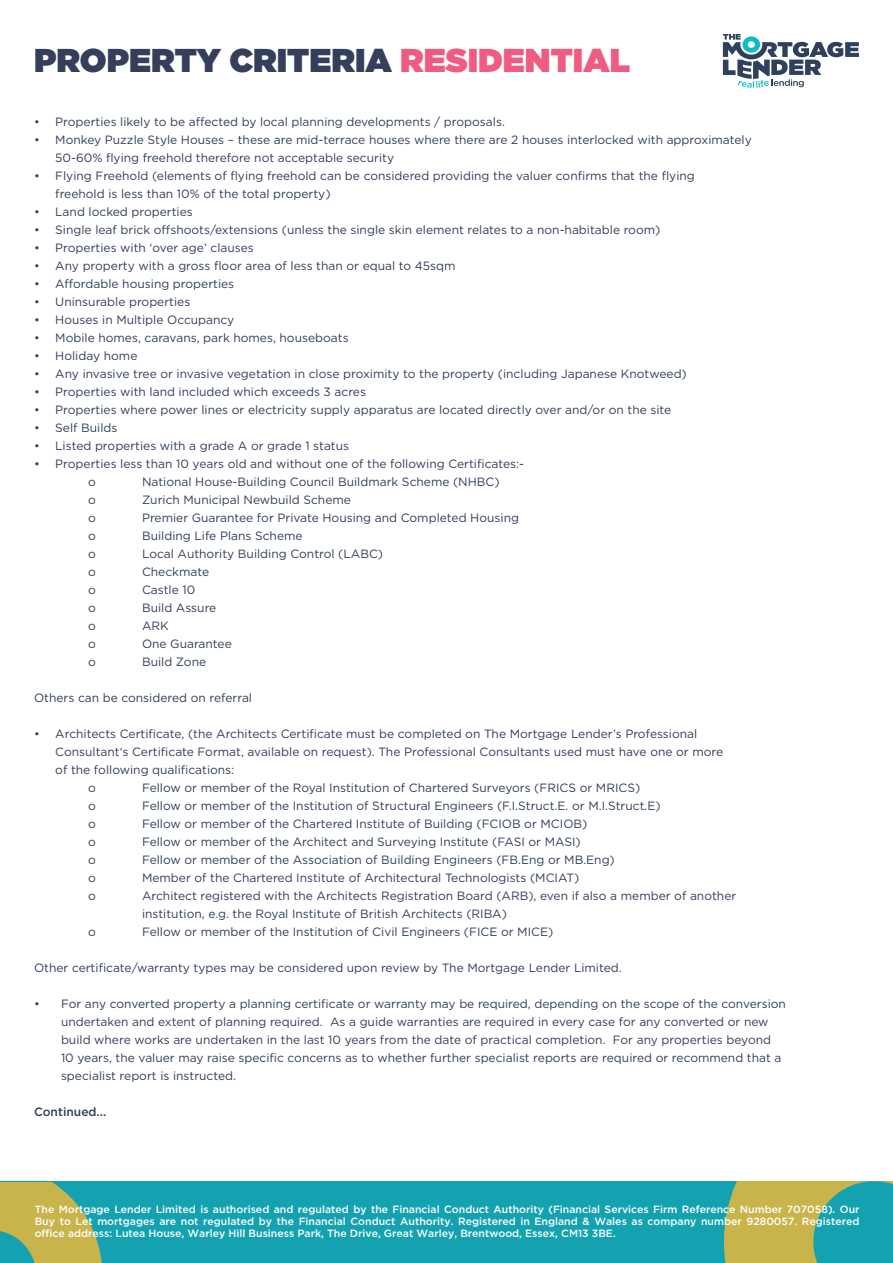
<style>
.page{position:relative;width:893px;height:1263px;background:#fff}
.page>*{position:absolute;margin:0;border:0;box-sizing:border-box;transform-origin:0 0}
.t1{font:900 33px "Gotham";color:#353f5b}
.t2{font:12px/18px "Gotham";color:#303e58}
.t3{font:500 12px "Gotham";color:#303e58}
.t4{font:500 10.5px/12px "Gotham";color:#fff;text-align:justify}
.s1{color:#f05c81}
</style>
<div class="page">
<svg style="left:0;top:1182px;width:893px;height:81px;background:#36a59c"></svg>
<svg style="left:723px;top:34px;width:136px;height:54px"></svg>
<p class="t1" style="left:34px;top:37px;width:597px">PROPERTY CRITERIA <span class="s1">RESIDENTIAL</span></p>
<p class="t2" style="left:34px;top:113px;width:472px">• Properties likely to be affected by local planning developments / proposals.</p>
<p class="t2" style="left:55px;top:131px;width:698px;text-indent:-21px">• Monkey Puzzle Style Houses – these are mid-terrace houses where there are 2 houses interlocked with approximately<br>50-60% flying freehold therefore not acceptable security</p>
<p class="t2" style="left:55px;top:167px;width:641px;text-indent:-21px">• Flying Freehold (elements of flying freehold can be considered providing the valuer confirms that the flying freehold is less than 10% of the total property)</p>
<p class="t2" style="left:34px;top:203px;width:160px">• Land locked properties</p>
<p class="t2" style="left:34px;top:221px;width:628px">• Single leaf brick offshoots/extensions (unless the single skin element relates to a non-habitable room)</p>
<p class="t2" style="left:34px;top:239px;width:221px">• Properties with ‘over age’ clauses</p>
<p class="t2" style="left:34px;top:257px;width:423px">• Any property with a gross floor area of less than or equal to 45sqm</p>
<p class="t2" style="left:34px;top:275px;width:202px">• Affordable housing properties</p>
<p class="t2" style="left:34px;top:293px;width:158px">• Uninsurable properties</p>
<p class="t2" style="left:34px;top:311px;width:202px">• Houses in Multiple Occupancy</p>
<p class="t2" style="left:34px;top:329px;width:316px">• Mobile homes, caravans, park homes, houseboats</p>
<p class="t2" style="left:34px;top:347px;width:105px">• Holiday home</p>
<p class="t2" style="left:34px;top:365px;width:654px">• Any invasive tree or invasive vegetation in close proximity to the property (including Japanese Knotweed)</p>
<p class="t2" style="left:34px;top:383px;width:334px">• Properties with land included which exceeds 3 acres</p>
<p class="t2" style="left:34px;top:401px;width:639px">• Properties where power lines or electricity supply apparatus are located directly over and/or on the site</p>
<p class="t2" style="left:34px;top:419px;width:85px">• Self Builds</p>
<p class="t2" style="left:34px;top:437px;width:317px">• Listed properties with a grade A or grade 1 status</p>
<p class="t2" style="left:34px;top:455px;width:492px">• Properties less than 10 years old and without one of the following Certificates:-</p>
<p class="t2" style="left:88px;top:473px;width:9px">o</p>
<p class="t2" style="left:142px;top:473px;width:359px">National House-Building Council Buildmark Scheme (NHBC)</p>
<p class="t2" style="left:88px;top:491px;width:9px">o</p>
<p class="t2" style="left:142px;top:491px;width:210px">Zurich Municipal Newbuild Scheme</p>
<p class="t2" style="left:88px;top:509px;width:9px">o</p>
<p class="t2" style="left:142px;top:509px;width:378px">Premier Guarantee for Private Housing and Completed Housing</p>
<p class="t2" style="left:88px;top:527px;width:9px">o</p>
<p class="t2" style="left:142px;top:527px;width:162px">Building Life Plans Scheme</p>
<p class="t2" style="left:88px;top:545px;width:9px">o</p>
<p class="t2" style="left:142px;top:545px;width:243px">Local Authority Building Control (LABC)</p>
<p class="t2" style="left:88px;top:563px;width:9px">o</p>
<p class="t2" style="left:142px;top:563px;width:69px">Checkmate</p>
<p class="t2" style="left:88px;top:581px;width:9px">o</p>
<p class="t2" style="left:142px;top:581px;width:55px">Castle 10</p>
<p class="t2" style="left:88px;top:599px;width:9px">o</p>
<p class="t2" style="left:142px;top:599px;width:76px">Build Assure</p>
<p class="t2" style="left:88px;top:617px;width:9px">o</p>
<p class="t2" style="left:142px;top:617px;width:28px">ARK</p>
<p class="t2" style="left:88px;top:635px;width:9px">o</p>
<p class="t2" style="left:142px;top:635px;width:91px">One Guarantee</p>
<p class="t2" style="left:88px;top:653px;width:9px">o</p>
<p class="t2" style="left:142px;top:653px;width:66px">Build Zone</p>
<p class="t2" style="left:34px;top:689px;width:220px">Others can be considered on referral</p>
<p class="t2" style="left:55px;top:725px;width:669px;text-indent:-21px">• Architects Certificate, (the Architects Certificate must be completed on The Mortgage Lender’s Professional<br>Consultant‘s Certificate Format, available on request). The Professional Consultants used must have one or more of the following qualifications:</p>
<p class="t2" style="left:88px;top:779px;width:9px">o</p>
<p class="t2" style="left:142px;top:779px;width:500px">Fellow or member of the Royal Institution of Chartered Surveyors (FRICS or MRICS)</p>
<p class="t2" style="left:88px;top:797px;width:9px">o</p>
<p class="t2" style="left:142px;top:797px;width:520px">Fellow or member of the Institution of Structural Engineers (F.I.Struct.E. or M.I.Struct.E)</p>
<p class="t2" style="left:88px;top:815px;width:9px">o</p>
<p class="t2" style="left:142px;top:815px;width:447px">Fellow or member of the Chartered Institute of Building (FCIOB or MCIOB)</p>
<p class="t2" style="left:88px;top:833px;width:9px">o</p>
<p class="t2" style="left:142px;top:833px;width:440px">Fellow or member of the Architect and Surveying Institute (FASI or MASI)</p>
<p class="t2" style="left:88px;top:851px;width:9px">o</p>
<p class="t2" style="left:142px;top:851px;width:474px">Fellow or member of the Association of Building Engineers (FB.Eng or MB.Eng)</p>
<p class="t2" style="left:88px;top:869px;width:9px">o</p>
<p class="t2" style="left:142px;top:869px;width:439px">Member of the Chartered Institute of Architectural Technologists (MCIAT)</p>
<p class="t2" style="left:88px;top:887px;width:9px">o</p>
<p class="t2" style="left:142px;top:887px;width:596px">Architect registered with the Architects Registration Board (ARB), even if also a member of another institution, e.g. the Royal Institute of British Architects (RIBA)</p>
<p class="t2" style="left:88px;top:923px;width:9px">o</p>
<p class="t2" style="left:142px;top:923px;width:413px">Fellow or member of the Institution of Civil Engineers (FICE or MICE)</p>
<p class="t2" style="left:34px;top:959px;width:589px">Other certificate/warranty types may be considered upon review by The Mortgage Lender Limited.</p>
<p class="t2" style="left:61px;top:995px;width:726px;text-indent:-27px">• For any converted property a planning certificate or warranty may be required, depending on the scope of the conversion undertaken and extent of planning required. As a guide warranties are required in every case for any converted or new build where works are undertaken in the last 10 years from the date of practical completion. For any properties beyond 10 years, the valuer may raise specific concerns as to whether further specialist reports are required or recommend that a specialist report is instructed.</p>
<p class="t3" style="left:34px;top:1104px;width:74px">Continued...</p>
<p class="t4" style="left:35px;top:1203px;width:826px">The Mortgage Lender Limited is authorised and regulated by the Financial Conduct Authority (Financial Services Firm Reference Number 707058). Our Buy to Let mortgages are not regulated by the Financial Conduct Authority. Registered in England &amp; Wales as company number 9280057. Registered office address: Lutea House, Warley Hill Business Park, The Drive, Great Warley, Brentwood, Essex, CM13 3BE.</p>
</div>
